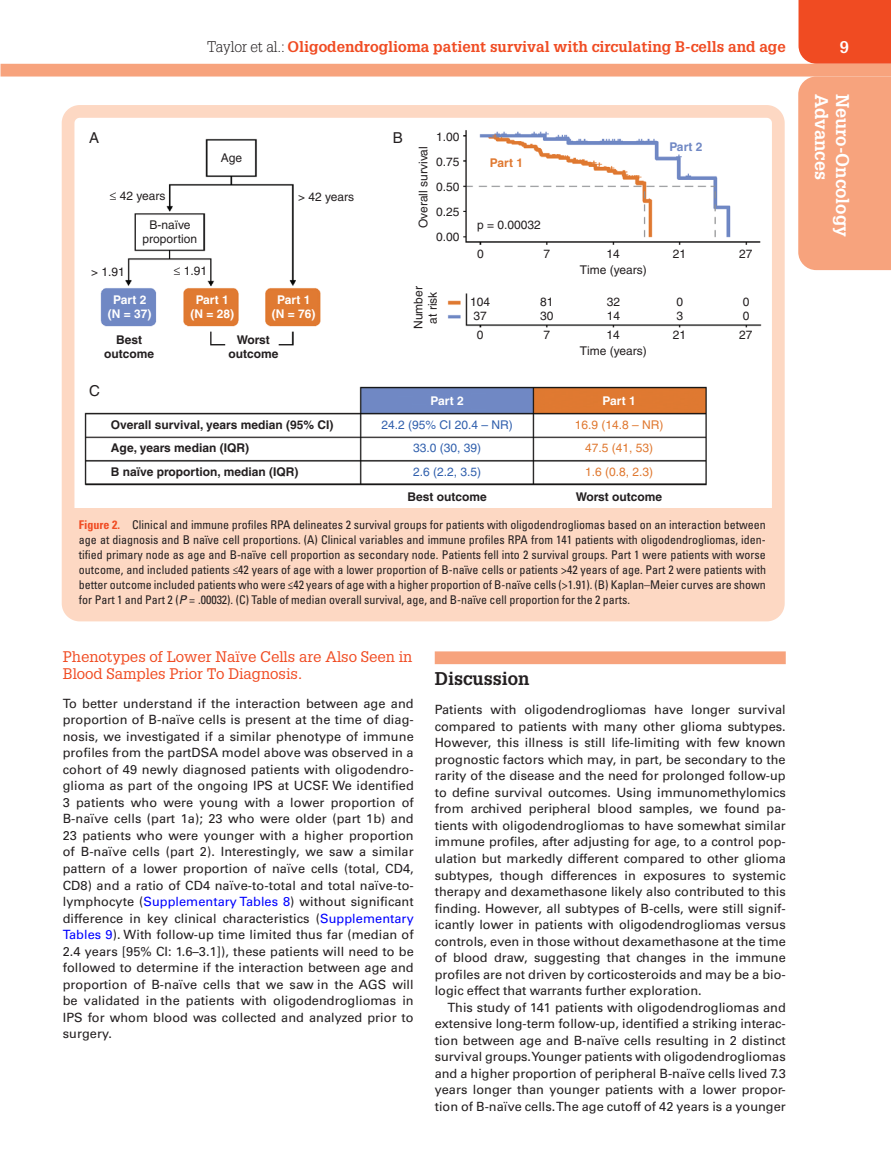
<style>
.page{position:relative;width:891px;height:1175px;background:#fff}
.page>*{position:absolute;margin:0;border:0;box-sizing:border-box;transform-origin:0 0}
.t1{font:700 18px "Glypha LT Std";color:#fff}
.t2{font:700 18px "Glypha LT Std";color:#231f20}
.t3{font:700 16.5px "Glypha LT Std";color:#fff}
.t4{font:700 15px "Glypha LT Std";color:#f04b22}
.t5{font:15px/16.5px "Glypha LT Std";color:#f04b22}
.t6{font:15px "Helvetica";color:#231f20}
.Text{font:12.75px/16.5px "Univers LT Std";color:#231f20;text-align:justify}
.TextInd{font:12.75px/16.5px "Univers LT Std";color:#231f20;text-align:justify}
.FigCapt{font:condensed 12px/15px "Univers LT Std";color:#231f20;text-align:justify}
.t7{font:12px/13.5px "Helvetica";color:#231f20}
.t8{font:700 12px/14.4px "Helvetica";color:#231f20;text-align:center}
.t9{font:700 12px/14.4px "Helvetica";color:#fff;text-align:center}
.t10{font:12px/23.4px "Helvetica";color:#3160ad;text-align:center}
.t11{font:12px/23.4px "Helvetica";color:#e07931;text-align:center}
.t12{font:700 12px "Helvetica";color:#e07931}
.t13{font:700 12px "Helvetica";color:#7088c4}
.s1{font-weight:300;color:#231f20}
.s2{font-weight:700;color:#f04b22}
.s3{font-style:italic;font-stretch:normal}
.s4{color:#00f}
</style>
<div class="page">
<div style="left:798px;top:76px;width:93px;height:194px;background:#f7a37d"></div>
<div style="left:799px;top:0;width:92px;height:64px;background:#f04b22"></div>
<div style="left:1px;top:64px;width:890px;height:12px;background:#f7a37d"></div>
<div style="left:435px;top:651px;width:351px;height:13px;background:#f7a37d"></div>
<img style="left:84px;top:130px;width:678px;height:356px">
<div style="left:73px;top:508px;width:700px;height:103px;background:#fdd8c3"></div>
<div style="left:62px;top:105px;width:723px;height:516px;border:13px solid #fdd8c3;border-radius:12px"></div>
<p class="t4" style="left:207px;top:37px;width:580px"><span class="s1">Taylor et al.:</span> Oligodendroglioma patient survival with circulating B-cells and age</p>
<p class="t3" style="left:840px;top:37px;width:11px">9</p>
<p class="t6" style="left:89px;top:129px;width:12px">A</p>
<p class="t7" style="left:110px;top:189px;width:57px">≤ 42 years</p>
<p class="t7" style="left:143px;top:217px;width:56px;line-height:14.4px;text-align:center">B-naïve proportion</p>
<p class="t7" style="left:221px;top:151px;width:23px">Age</p>
<p class="t7" style="left:298px;top:190px;width:58px">&gt; 42 years</p>
<p class="t6" style="left:393px;top:129px;width:12px">B</p>
<p class="t7" style="left:416px;top:228px;width:83px;rotate:-90deg">Overall survival</p>
<p class="t7" style="left:436px;top:124px;width:25px;line-height:25.2px;text-align:justify">1.00<br>0.75<br>0.50<br>0.25</p>
<p class="t7" style="left:436px;top:230px;width:25px">0.00</p>
<p class="t12" style="left:490px;top:155px;width:35px">Part 1</p>
<p class="t7" style="left:477px;top:218px;width:65px">p = 0.00032</p>
<p class="t13" style="left:669px;top:139px;width:35px">Part 2</p>
<p class="t7" style="left:477px;top:246px;width:8px">0</p>
<p class="t7" style="left:543px;top:246px;width:8px">7</p>
<p class="t7" style="left:606px;top:246px;width:15px">14</p>
<p class="t7" style="left:673px;top:246px;width:15px">21</p>
<p class="t7" style="left:739px;top:246px;width:15px">27</p>
<h1 class="t1" style="left:833px;top:94px;width:88px;rotate:90deg">Advances</h1>
<h1 class="t1" style="left:854px;top:94px;width:145px;rotate:90deg">Neuro-Oncology</h1>
<p class="t7" style="left:91px;top:265px;width:35px">&gt; 1.91</p>
<p class="t7" style="left:174px;top:264px;width:35px">≤ 1.91</p>
<p class="t9" style="left:108px;top:292px;width:45px">Part 2 (N = 37)</p>
<p class="t8" style="left:104px;top:332px;width:52px">Best outcome</p>
<p class="t8" style="left:228px;top:332px;width:52px">Worst outcome</p>
<p class="t9" style="left:190px;top:292px;width:45px">Part 1 (N = 28)</p>
<p class="t9" style="left:272px;top:292px;width:45px">Part 1 (N = 76)</p>
<p class="t6" style="left:89px;top:382px;width:12px">C</p>
<p class="t8" style="left:111px;top:417px;width:224px">Overall survival, years median (95% CI)</p>
<p class="t8" style="left:111px;top:436px;width:189px;line-height:23.2px;text-align:left">Age, years median (IQR)<br>B naïve proportion, median (IQR)</p>
<p class="t7" style="left:411px;top:329px;width:44px;line-height:14.4px;text-align:center;rotate:-90deg">Number at risk</p>
<p class="t7" style="left:580px;top:263px;width:69px">Time (years)</p>
<p class="t7" style="left:470px;top:295px;width:22px">104<br>37</p>
<p class="t7" style="left:540px;top:295px;width:15px">81<br>30</p>
<p class="t7" style="left:607px;top:295px;width:15px">32<br>14</p>
<p class="t7" style="left:676px;top:295px;width:8px">0<br>3</p>
<p class="t7" style="left:743px;top:295px;width:8px">0<br>0</p>
<p class="t7" style="left:543px;top:328px;width:8px">7</p>
<p class="t7" style="left:606px;top:328px;width:15px">14</p>
<p class="t7" style="left:673px;top:328px;width:15px">21</p>
<p class="t7" style="left:739px;top:328px;width:15px">27</p>
<p class="t7" style="left:477px;top:328px;width:8px">0</p>
<p class="t7" style="left:580px;top:344px;width:69px">Time (years)</p>
<p class="t9" style="left:431px;top:393px;width:35px">Part 2</p>
<p class="t9" style="left:603px;top:393px;width:35px">Part 1</p>
<p class="t10" style="left:382px;top:413px;width:133px">24.2 (95% CI 20.4 – NR)<br>33.0 (30, 39)<br>2.6 (2.2, 3.5)</p>
<p class="t11" style="left:575px;top:413px;width:90px">16.9 (14.8 – NR)<br>47.5 (41, 53)<br>1.6 (0.8, 2.3)</p>
<p class="t8" style="left:408px;top:489px;width:81px">Best outcome</p>
<p class="t8" style="left:576px;top:489px;width:88px">Worst outcome</p>
<p class="FigCapt" style="left:79px;top:517px;width:689px"><span class="s2">Figure 2.</span> Clinical and immune profiles RPA delineates 2 survival groups for patients with oligodendrogliomas based on an interaction between age at diagnosis and B naïve cell proportions. (A) Clinical variables and immune profiles RPA from 141 patients with oligodendrogliomas, iden&shy;tified primary node as age and B-naïve cell proportion as secondary node. Patients fell into 2 survival groups. Part 1 were patients with worse outcome, and included patients ≤42 years of age with a lower proportion of B-naïve cells or patients &gt;42 years of age. Part 2 were patients with better outcome included patients who were ≤42 years of age with a higher proportion of B-naïve cells (&gt;1.91). (B) Kaplan–Meier curves are shown for Part 1 and Part 2 (<span class="s3">P</span> = .00032). (C) Table of median overall survival, age, and B-naïve cell proportion for the 2 parts.</p>
<h3 class="t5" style="left:63px;top:648px;width:351px">Phenotypes of Lower Naïve Cells are Also Seen in<br>Blood Samples Prior To Diagnosis.</h3>
<p class="Text" style="left:63px;top:695px;width:353px">To better understand if the interaction between age and proportion of B-naïve cells is present at the time of diag&shy;nosis, we investigated if a similar phenotype of immune profiles from the partDSA model above was observed in a cohort of 49 newly diagnosed patients with oligodendro&shy;glioma as part of the ongoing IPS at UCSF. We identified 3 patients who were young with a lower proportion of B-naïve cells (part 1a); 23 who were older (part 1b) and 23 patients who were younger with a higher proportion of B-naïve cells (part 2). Interestingly, we saw a similar pattern of a lower proportion of naïve cells (total, CD4, CD8) and a ratio of CD4 naïve-to-total and total naïve-to&shy;lymphocyte (<span class="s4">Supplementary Tables 8</span>) without significant difference in key clinical characteristics (<span class="s4">Supplementary Tables 9</span>). With follow-up time limited thus far (median of 2.4 years [95% CI: 1.6–3.1]), these patients will need to be followed to determine if the interaction between age and proportion of B-naïve cells that we saw in the AGS will be validated in the patients with oligodendrogliomas in IPS for whom blood was collected and analyzed prior to surgery.</p>
<h2 class="t2" style="left:435px;top:667px;width:96px">Discussion</h2>
<p class="Text" style="left:435px;top:701px;width:353px">Patients with oligodendrogliomas have longer survival compared to patients with many other glioma subtypes.<br>However, this illness is still life-limiting with few known prognostic factors which may, in part, be secondary to the rarity of the disease and the need for prolonged follow-up to define survival outcomes. Using immunomethylomics from archived peripheral blood samples, we found pa&shy;tients with oligodendrogliomas to have somewhat similar immune profiles, after adjusting for age, to a control pop&shy;ulation but markedly different compared to other glioma subtypes, though differences in exposures to systemic therapy and dexamethasone likely also contributed to this finding. However, all subtypes of B-cells, were still signif&shy;icantly lower in patients with oligodendrogliomas versus controls, even in those without dexamethasone at the time of blood draw, suggesting that changes in the immune profiles are not driven by corticosteroids and may be a bio&shy;logic effect that warrants further exploration.</p>
<p class="TextInd" style="left:435px;top:998px;width:353px;text-indent:13px">This study of 141 patients with oligodendrogliomas and extensive long-term follow-up, identified a striking interac&shy;tion between age and B-naïve cells resulting in 2 distinct survival groups. Younger patients with oligodendrogliomas and a higher proportion of peripheral B-naïve cells lived 7.3 years longer than younger patients with a lower propor&shy;tion of B-naïve cells. The age cutoff of 42 years is a younger</p>
</div>
